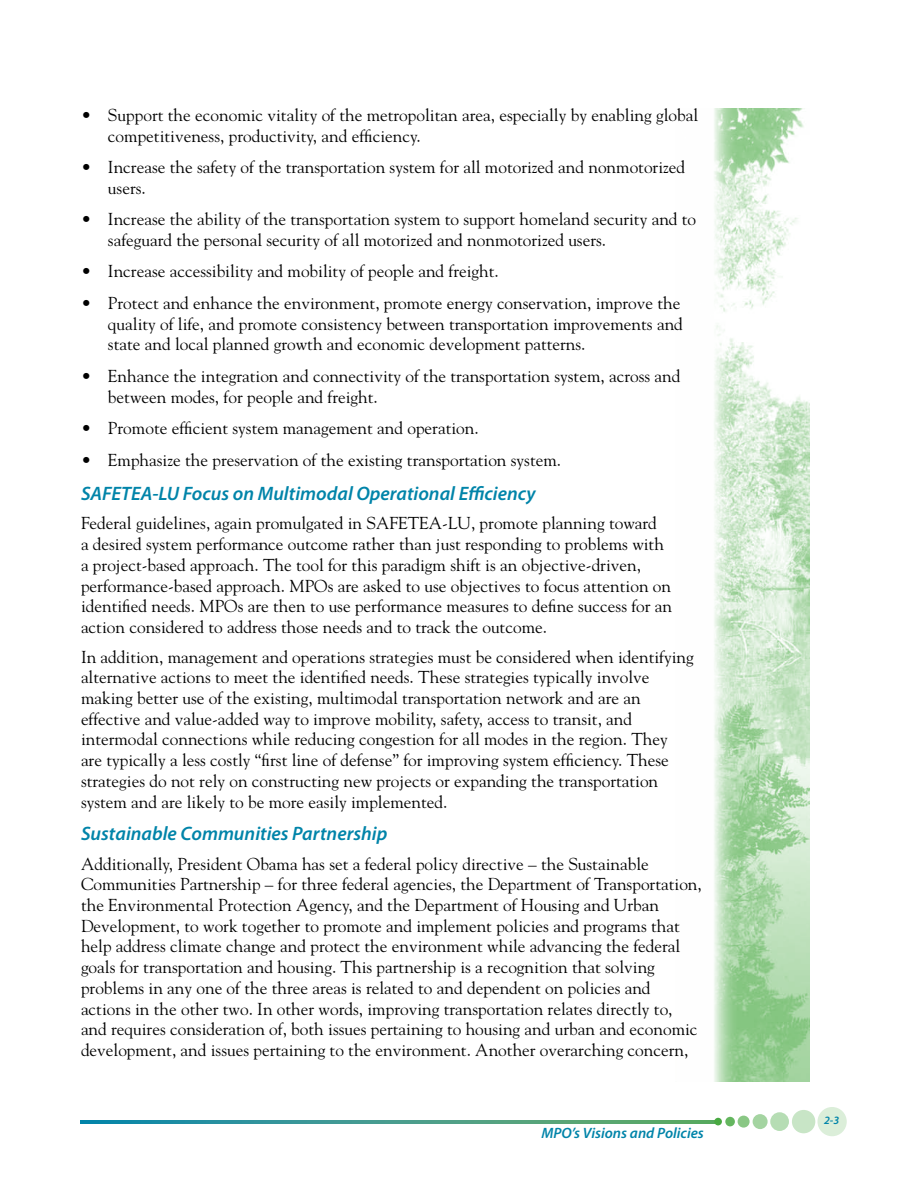
<style>
.page{position:relative;width:918px;height:1188px;background:#fff}
.page>*{position:absolute;margin:0;border:0;box-sizing:border-box;transform-origin:0 0}
.t1{font:italic 600 19.5px "Myriad Pro";color:#0084a9}
.t2{font:17.25px/20.7px "Goudy Std";color:#000}
.t3{font:italic 600 15px "Myriad Pro";color:#0084a9}
.t4{font:italic 600 11.25px "Myriad Pro";color:#0084a9}
</style>
<div class="page">
<svg style="left:80px;top:1120px;width:634px;height:3px;background:#3f9a8a"></svg>
<div style="left:818px;top:1107px;width:29px;height:29px;background:#dbeed9;border-radius:50%"></div>
<div style="left:792px;top:1110px;width:23px;height:23px;background:#c8e5c6;border-radius:50%"></div>
<div style="left:770px;top:1112px;width:19px;height:19px;background:#b6ddb4;border-radius:50%"></div>
<div style="left:753px;top:1114px;width:15px;height:15px;background:#a4d4a1;border-radius:50%"></div>
<div style="left:738px;top:1116px;width:12px;height:12px;background:#89c784;border-radius:50%"></div>
<div style="left:725px;top:1117px;width:10px;height:9px;background:#64b65f;border-radius:50%"></div>
<div style="left:714px;top:1118px;width:8px;height:7px;background:#49a942;border-radius:50%"></div>
<img style="left:740px;top:108px;width:70px;height:974px">
<svg style="left:714px;top:108px;width:26px;height:974px"></svg>
<p class="t2" style="left:108px;top:104px;width:592px;text-indent:-27px">• Support the economic vitality of the metropolitan area, especially by enabling global competitiveness, productivity, and efficiency.</p>
<p class="t2" style="left:108px;top:157px;width:579px;text-indent:-27px">• Increase the safety of the transportation system for all motorized and nonmotorized users.</p>
<p class="t2" style="left:108px;top:209px;width:590px;text-indent:-27px">• Increase the ability of the transportation system to support homeland security and to safeguard the personal security of all motorized and nonmotorized users.</p>
<p class="t2" style="left:81px;top:261px;width:419px">• Increase accessibility and mobility of people and freight.</p>
<p class="t2" style="left:108px;top:292px;width:576px;text-indent:-27px">• Protect and enhance the environment, promote energy conservation, improve the quality of life, and promote consistency between transportation improvements and state and local planned growth and economic development patterns.</p>
<p class="t2" style="left:108px;top:365px;width:574px;text-indent:-27px">• Enhance the integration and connectivity of the transportation system, across and between modes, for people and freight.</p>
<p class="t2" style="left:81px;top:418px;width:399px">• Promote efficient system management and operation.</p>
<p class="t2" style="left:81px;top:449px;width:482px">• Emphasize the preservation of the existing transportation system.</p>
<p class="t1" style="left:81px;top:481px;width:456px">SAFETEA-LU Focus on Multimodal Operational Efficiency</p>
<p class="t2" style="left:81px;top:513px;width:593px">Federal guidelines, again promulgated in SAFETEA-LU, promote planning toward<br>a desired system performance outcome rather than just responding to problems with a project-based approach. The tool for this paradigm shift is an objective-driven, performance-based approach. MPOs are asked to use objectives to focus attention on identified needs. MPOs are then to use performance measures to define success for an action considered to address those needs and to track the outcome.</p>
<p class="t2" style="left:81px;top:646px;width:614px">In addition, management and operations strategies must be considered when identifying alternative actions to meet the identified needs. These strategies typically involve making better use of the existing, multimodal transportation network and are an effective and value-added way to improve mobility, safety, access to transit, and intermodal connections while reducing congestion for all modes in the region. They<br>are typically a less costly “first line of defense” for improving system efficiency. These strategies do not rely on constructing new projects or expanding the transportation system and are likely to be more easily implemented.</p>
<p class="t1" style="left:81px;top:821px;width:308px">Sustainable Communities Partnership</p>
<p class="t2" style="left:81px;top:853px;width:622px">Additionally, President Obama has set a federal policy directive – the Sustainable Communities Partnership – for three federal agencies, the Department of Transportation, the Environmental Protection Agency, and the Department of Housing and Urban Development, to work together to promote and implement policies and programs that help address climate change and protect the environment while advancing the federal goals for transportation and housing. This partnership is a recognition that solving problems in any one of the three areas is related to and dependent on policies and actions in the other two. In other words, improving transportation relates directly to, and requires consideration of, both issues pertaining to housing and urban and economic development, and issues pertaining to the environment. Another overarching concern,</p>
<p class="t3" style="left:541px;top:1124px;width:164px">MPO’s Visions and Policies</p>
<p class="t4" style="left:824px;top:1113px;width:16px">2-3</p>
</div>
